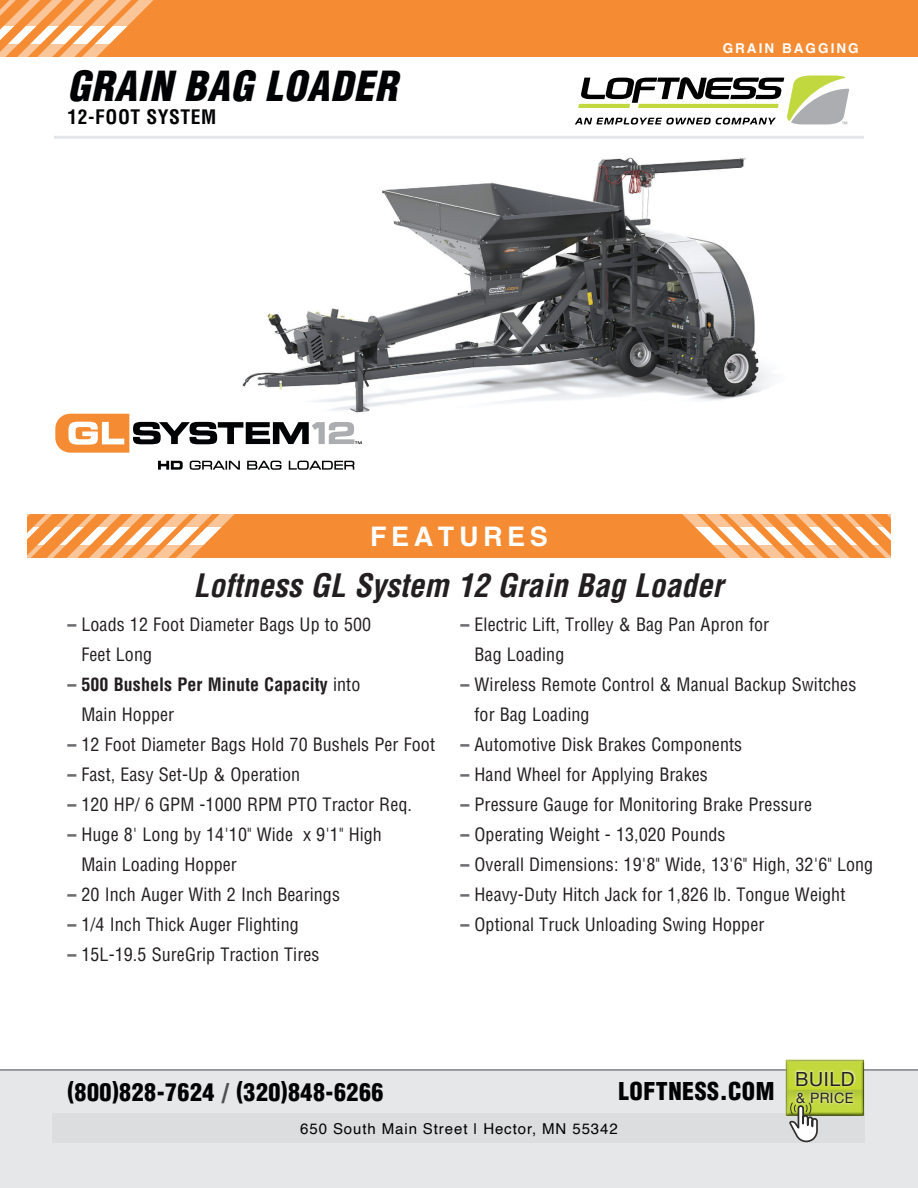
<style>
.page{position:relative;width:918px;height:1188px;background:#fff}
.page>*{position:absolute;margin:0;border:0;box-sizing:border-box;transform-origin:0 0}
.t1{font:italic 900 condensed 40.5px "Helvetica";letter-spacing:.02em;color:#010203}
.t2{font:italic 700 condensed 31.5px "Helvetica";color:#231f20}
.t3{font:700 27px "Helvetica";letter-spacing:.17em;color:#fff}
.t4{font:900 condensed 24px "Helvetica";letter-spacing:.02em;color:#010203}
.t5{font:700 condensed 19.5px "Helvetica";letter-spacing:.03em;color:#010203}
.t6{font:19.5px "Helvetica Neue";letter-spacing:.03em;color:#231f20}
.t7{font:condensed 18px/30px "Helvetica";letter-spacing:.005em;color:#231f20}
.t8{font:700 condensed 18px/30px "Helvetica";letter-spacing:.005em;color:#231f20}
.t9{font:15px "Helvetica";letter-spacing:.06em;color:#010203}
.t10{font:14.25px "Helvetica Neue";letter-spacing:.03em;color:#231f20}
.t11{font:700 13.5px "Helvetica";letter-spacing:.15em;color:#fff}
.s1{font-weight:900;font-stretch:normal;color:#6c6d70}
.s2{font-weight:400}
.s3{color:#4d4f51}
</style>
<div class="page">
<img style="left:242px;top:157px;width:531px;height:256px">
<div style="left:0;top:1069px;width:918px;height:119px;background:#e6e7e9"></div>
<div style="left:52px;top:1114px;width:814px;height:29px;background:#dcdddf"></div>
<svg style="left:575px;top:75px;width:274px;height:50px"></svg>
<div style="left:0;top:0;width:918px;height:57px;background:#f58b32"></div>
<hr style="left:54px;top:136px;width:810px;height:3px;background:#e4e5e7">
<div style="left:27px;top:515px;width:864px;height:43px;background:#f58b32"></div>
<svg style="left:27px;top:527px;width:195px;height:18px"></svg>
<svg style="left:695px;top:527px;width:196px;height:18px"></svg>
<svg style="left:27px;top:515px;width:864px;height:12px"></svg>
<svg style="left:27px;top:545px;width:864px;height:13px"></svg>
<svg style="left:0;top:26px;width:128px;height:18px"></svg>
<svg style="left:0;top:0;width:154px;height:26px"></svg>
<svg style="left:0;top:44px;width:110px;height:13px"></svg>
<div style="left:783px;top:1059px;width:81px;height:58px;background:#788924;opacity:.75"></div>
<div style="left:794px;top:1069px;width:63px;height:36px;background:#fff;opacity:.89"></div>
<svg style="left:789px;top:1102px;width:30px;height:41px"></svg>
<svg style="left:55px;top:414px;width:307px;height:39px"></svg>
<svg style="left:190px;top:461px;width:50px;height:9px"></svg>
<svg style="left:247px;top:461px;width:35px;height:9px"></svg>
<svg style="left:289px;top:461px;width:65px;height:9px"></svg>
<svg style="left:158px;top:461px;width:25px;height:9px"></svg>
<p class="t1" style="left:68px;top:61px;width:331px">GRAIN BAG LOADER</p>
<p class="t5" style="left:68px;top:105px;width:150px">12-FOOT SYSTEM</p>
<p class="t3" style="left:370px;top:520px;width:179px">FEATURES</p>
<p class="t11" style="left:723px;top:40px;width:138px">GRAIN BAGGING</p>
<p class="t2" style="left:193px;top:565px;width:531px">Loftness GL System 12 Grain Bag Loader</p>
<p class="t7" style="left:81px;top:610px;width:291px;text-indent:-14px"><span class="s1">–</span> Loads 12 Foot Diameter Bags Up to 500<br>Feet Long</p>
<p class="t8" style="left:81px;top:670px;width:280px;text-indent:-14px"><span class="s1">–</span> 500 Bushels Per Minute Capacity <span class="s2">into<br>Main Hopper</span></p>
<p class="t7" style="left:68px;top:730px;width:369px"><span class="s1">–</span> 12 Foot Diameter Bags Hold 70 Bushels Per Foot</p>
<p class="t7" style="left:68px;top:760px;width:234px"><span class="s1">–</span> Fast, Easy Set-Up &amp; Operation</p>
<p class="t7" style="left:68px;top:790px;width:346px"><span class="s1">–</span> 120 HP/ 6 GPM -1000 RPM PTO Tractor Req.</p>
<p class="t7" style="left:81px;top:820px;width:302px;text-indent:-14px"><span class="s1">–</span> Huge 8' Long by 14'10" Wide x 9'1" High<br>Main Loading Hopper</p>
<p class="t7" style="left:68px;top:880px;width:274px"><span class="s1">–</span> 20 Inch Auger With 2 Inch Bearings</p>
<p class="t7" style="left:68px;top:910px;width:233px"><span class="s1">–</span> 1/4 Inch Thick Auger Flighting</p>
<p class="t7" style="left:68px;top:940px;width:254px"><span class="s1">–</span> 15L-19.5 SureGrip Traction Tires</p>
<p class="t7" style="left:475px;top:610px;width:296px;text-indent:-14px"><span class="s1">–</span> Electric Lift, Trolley &amp; Bag Pan Apron for<br>Bag Loading</p>
<p class="t7" style="left:475px;top:670px;width:383px;text-indent:-14px"><span class="s1">–</span> Wireless Remote Control &amp; Manual Backup Switches for Bag Loading</p>
<p class="t7" style="left:461px;top:730px;width:283px"><span class="s1">–</span> Automotive Disk Brakes Components</p>
<p class="t7" style="left:461px;top:760px;width:249px"><span class="s1">–</span> Hand Wheel for Applying Brakes</p>
<p class="t7" style="left:461px;top:790px;width:353px"><span class="s1">–</span> Pressure Gauge for Monitoring Brake Pressure</p>
<p class="t7" style="left:461px;top:820px;width:266px"><span class="s1">–</span> Operating Weight - 13,020 Pounds</p>
<p class="t7" style="left:461px;top:850px;width:414px"><span class="s1">–</span> Overall Dimensions: 19'8" Wide, 13'6" High, 32'6" Long</p>
<p class="t7" style="left:461px;top:880px;width:386px"><span class="s1">–</span> Heavy-Duty Hitch Jack for 1,826 lb. Tongue Weight</p>
<p class="t7" style="left:461px;top:910px;width:305px"><span class="s1">–</span> Optional Truck Unloading Swing Hopper</p>
<p class="t4" style="left:68px;top:1077px;width:317px">(800)828-7624 <span class="s3">/</span> (320)848-6266</p>
<p class="t4" style="left:619px;top:1076px;width:157px">LOFTNESS.COM</p>
<p class="t9" style="left:300px;top:1117px;width:319px">650 South Main Street | Hector, MN 55342</p>
<p class="t6" style="left:795px;top:1065px;width:61px">BUILD</p>
<p class="t10" style="left:796px;top:1087px;width:59px">&amp; PRICE</p>
</div>
